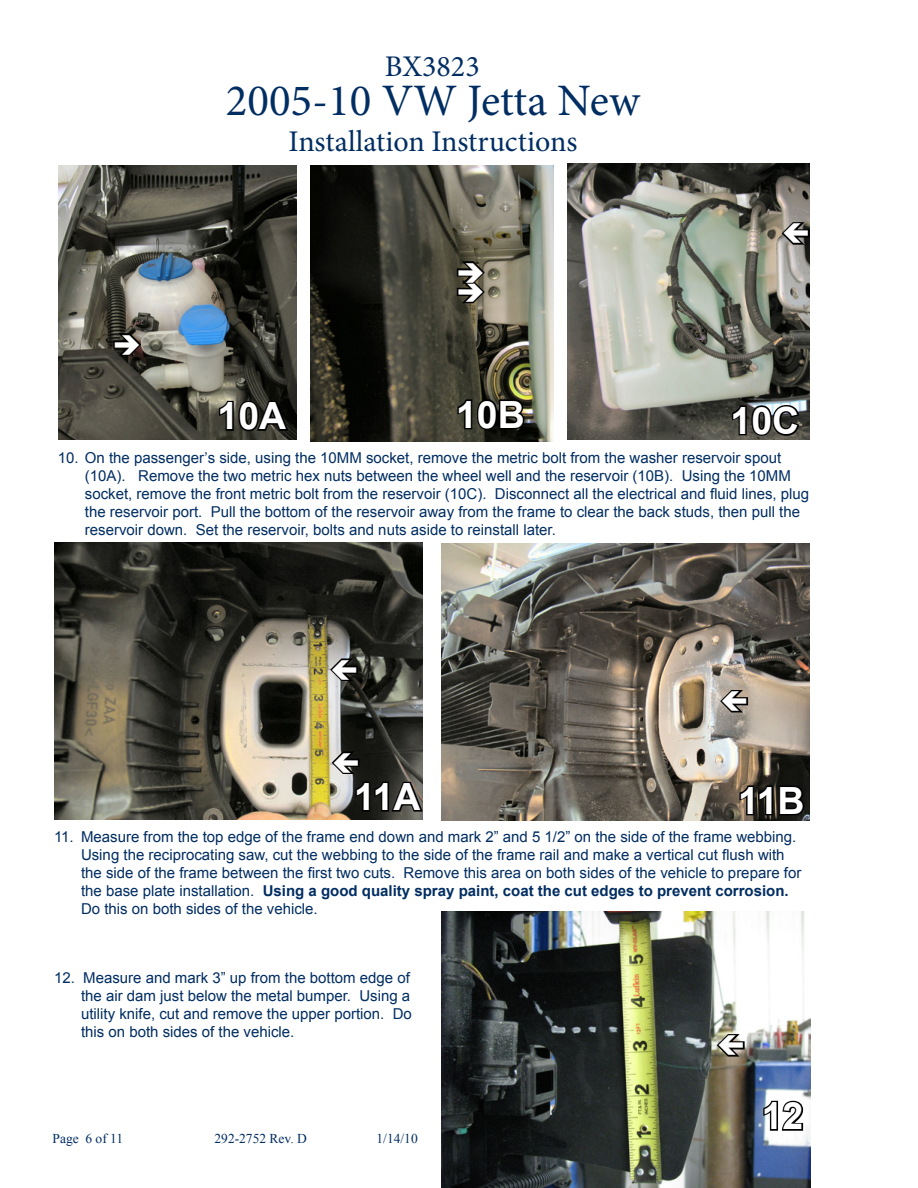
<style>
.page{position:relative;width:918px;height:1188px;background:#fff}
.page>*{position:absolute;margin:0;border:0;box-sizing:border-box;transform-origin:0 0}
.t1{font:45px "Minion Pro";color:#002d62}
.t2{font:700 37.5px "Arial";color:#fff}
.t3{font:30px "Minion Pro";color:#002d62}
.t4{font:15px/18px "Arial";color:#002d62}
.t5{font:13.5px "Times New Roman";color:#002d62}
.s1{font-weight:700}
</style>
<div class="page">
<img style="left:54px;top:543px;width:369px;height:276px">
<img style="left:441px;top:544px;width:369px;height:276px">
<svg style="left:738px;top:784px;width:69px;height:33px;background:#26221b"></svg>
<img style="left:58px;top:165px;width:239px;height:275px">
<svg style="left:217px;top:399px;width:74px;height:34px;background:#24241e"></svg>
<img style="left:311px;top:165px;width:243px;height:276px">
<svg style="left:456px;top:398px;width:71px;height:33px;background:#1d1c15"></svg>
<img style="left:441px;top:911px;width:369px;height:277px">
<svg style="left:762px;top:1099px;width:43px;height:33px"></svg>
<img style="left:567px;top:164px;width:243px;height:276px">
<svg style="left:730px;top:403px;width:71px;height:34px;background:#3d3e3c"></svg>
<svg style="left:718px;top:687px;width:32px;height:28px"></svg>
<svg style="left:328px;top:656px;width:32px;height:27px"></svg>
<svg style="left:330px;top:749px;width:93px;height:64px;background:#444440"></svg>
<svg style="left:455px;top:259px;width:32px;height:47px;background:#403c2f"></svg>
<svg style="left:112px;top:331px;width:31px;height:27px"></svg>
<svg style="left:715px;top:1031px;width:31px;height:28px"></svg>
<svg style="left:780px;top:219px;width:30px;height:28px"></svg>
<h3 class="t3" style="left:385px;top:46px;width:96px">BX3823</h3>
<h1 class="t1" style="left:226px;top:71px;width:416px">2005-10 VW Jetta New</h1>
<h3 class="t3" style="left:289px;top:122px;width:290px">Installation Instructions</h3>
<h2 class="t2" style="left:456px;top:390px;width:70px">10B</h2>
<h2 class="t2" style="left:218px;top:391px;width:70px">10A</h2>
<p class="t4" style="left:85px;top:449px;width:726px;text-indent:-27px">10. On the passenger’s side, using the 10MM socket, remove the metric bolt from the washer reservoir spout (10A). Remove the two metric hex nuts between the wheel well and the reservoir (10B). Using the 10MM socket, remove the front metric bolt from the reservoir (10C). Disconnect all the electrical and fluid lines, plug the reservoir port. Pull the bottom of the reservoir away from the frame to clear the back studs, then pull the reservoir down. Set the reservoir, bolts and nuts aside to reinstall later.</p>
<h2 class="t2" style="left:730px;top:396px;width:70px">10C</h2>
<h2 class="t2" style="left:354px;top:772px;width:68px">11A</h2>
<h2 class="t2" style="left:738px;top:776px;width:68px">11B</h2>
<p class="t4" style="left:81px;top:828px;width:722px;text-indent:-27px">11. Measure from the top edge of the frame end down and mark 2” and 5 1/2” on the side of the frame webbing.<br>Using the reciprocating saw, cut the webbing to the side of the frame rail and make a vertical cut flush with the side of the frame between the first two cuts. Remove this area on both sides of the vehicle to prepare for the base plate installation. <span class="s1">Using a good quality spray paint, coat the cut edges to prevent corrosion.<br></span>Do this on both sides of the vehicle.</p>
<p class="t4" style="left:81px;top:969px;width:332px;text-indent:-27px">12. Measure and mark 3” up from the bottom edge of the air dam just below the metal bumper. Using a utility knife, cut and remove the upper portion. Do this on both sides of the vehicle.</p>
<p class="t5" style="left:52px;top:1130px;width:72px">Page 6 of 11</p>
<p class="t5" style="left:214px;top:1130px;width:94px">292-2752 Rev. D</p>
<p class="t5" style="left:376px;top:1130px;width:43px">1/14/10</p>
<h2 class="t2" style="left:762px;top:1091px;width:43px">12</h2>
</div>
